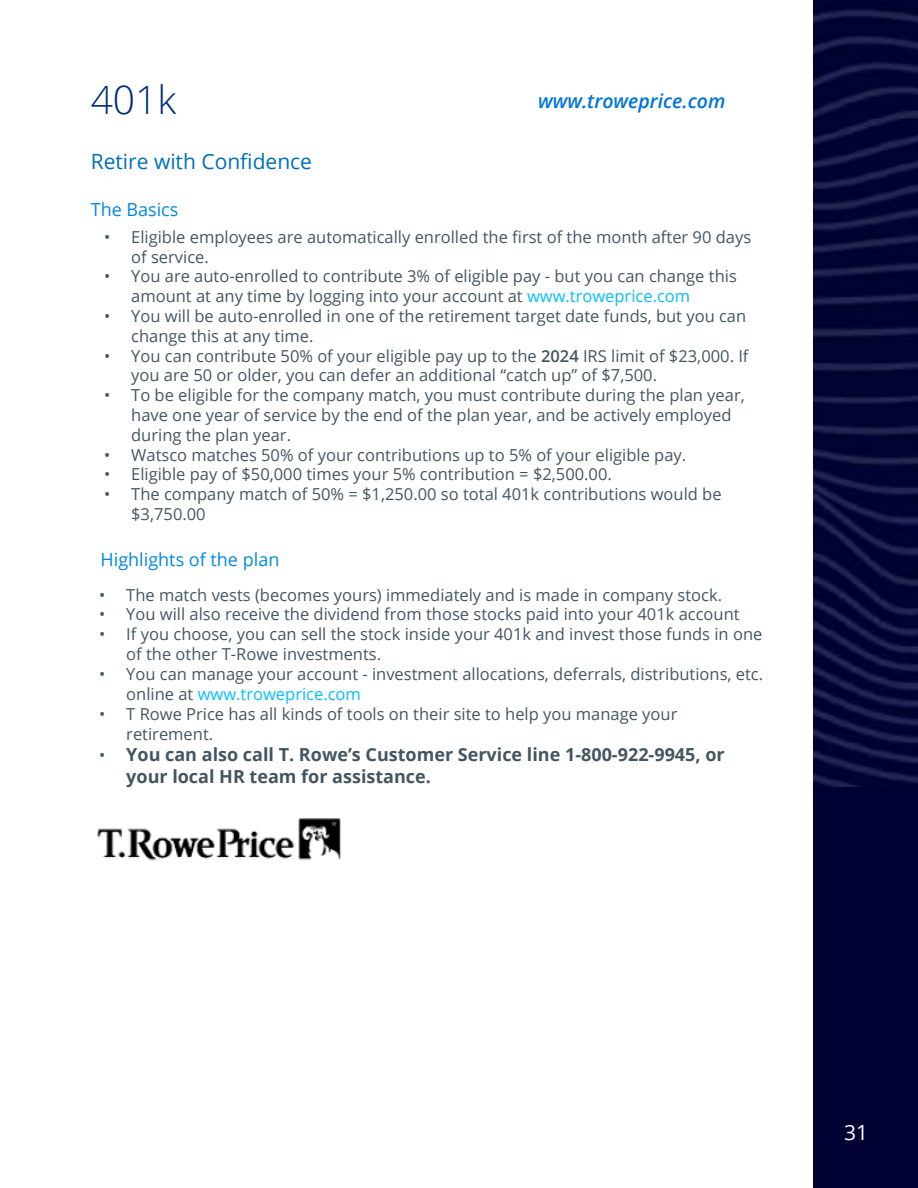
<style>
.page{position:relative;width:918px;height:1188px;background:#fff}
.page>*{position:absolute;margin:0;border:0;box-sizing:border-box;transform-origin:0 0}
.t1{font:300 39px "Open Sans";color:#002c77}
.t2{font:21px "Open Sans";color:#006fba}
.t3{font:21px "Open Sans";color:#fff}
.t4{font:italic 600 19.5px "Open Sans";color:#0073d8}
.t5{font:700 18px/21.6px "Open Sans";color:#455560}
.t6{font:18px "Open Sans";color:#0089e0}
.t7{font:16.5px/19.8px "Open Sans";color:#455560}
.s1{color:#00bfff}
.s2{font-weight:600}
.s3{font-weight:400;font-size:16.5px}
</style>
<div class="page">
<div style="left:813px;top:786px;width:105px;height:402px;background:#003"></div>
<img style="left:813px;top:0;width:105px;height:786px">
<img style="left:97px;top:818px;width:244px;height:43px">
<h1 class="t1" style="left:91px;top:73px;width:87px">401k</h1>
<p class="t2" style="left:91px;top:147px;width:223px">Retire with Confidence</p>
<p class="t6" style="left:91px;top:197px;width:89px">The Basics</p>
<p class="t7" style="left:131px;top:226px;width:622px;text-indent:-27px">• Eligible employees are automatically enrolled the first of the month after 90 days of service.</p>
<p class="t7" style="left:131px;top:266px;width:607px;text-indent:-27px">• You are auto-enrolled to contribute 3% of eligible pay - but you can change this amount at any time by logging into your account at <span class="s1">www.troweprice.com</span></p>
<p class="t7" style="left:131px;top:306px;width:617px;text-indent:-27px">• You will be auto-enrolled in one of the retirement target date funds, but you can change this at any time.</p>
<p class="t7" style="left:131px;top:345px;width:619px;text-indent:-27px">• You can contribute 50% of your eligible pay up to the <span class="s2">2024</span> IRS limit of $23,000. If you are 50 or older, you can defer an additional “catch up” of $7,500.</p>
<p class="t7" style="left:131px;top:385px;width:615px;text-indent:-27px">• To be eligible for the company match, you must contribute during the plan year, have one year of service by the end of the plan year, and be actively employed during the plan year.</p>
<p class="t7" style="left:104px;top:444px;width:584px">• Watsco matches 50% of your contributions up to 5% of your eligible pay.</p>
<p class="t7" style="left:104px;top:464px;width:509px">• Eligible pay of $50,000 times your 5% contribution = $2,500.00.</p>
<p class="t7" style="left:131px;top:484px;width:592px;text-indent:-27px">• The company match of 50% = $1,250.00 so total 401k contributions would be $3,750.00</p>
<p class="t6" style="left:101px;top:547px;width:180px">Highlights of the plan</p>
<p class="t7" style="left:99px;top:584px;width:624px">• The match vests (becomes yours) immediately and is made in company stock.</p>
<p class="t7" style="left:99px;top:604px;width:642px">• You will also receive the dividend from those stocks paid into your 401k account</p>
<p class="t7" style="left:126px;top:624px;width:638px;text-indent:-27px">• If you choose, you can sell the stock inside your 401k and invest those funds in one of the other T-Rowe investments.</p>
<p class="t7" style="left:126px;top:663px;width:638px;text-indent:-27px">• You can manage your account - investment allocations, deferrals, distributions, etc. online at <span class="s1">www.troweprice.com</span></p>
<p class="t7" style="left:126px;top:704px;width:553px;text-indent:-27px">• T Rowe Price has all kinds of tools on their site to help you manage your retirement.</p>
<p class="t5" style="left:126px;top:744px;width:600px;text-indent:-27px"><span class="s3">•</span> You can also call T. Rowe’s Customer Service line 1-800-922-9945, or your local HR team for assistance.</p>
<p class="t4" style="left:538px;top:87px;width:189px">www.troweprice.com</p>
<p class="t3" style="left:844px;top:1118px;width:26px">31</p>
</div>
